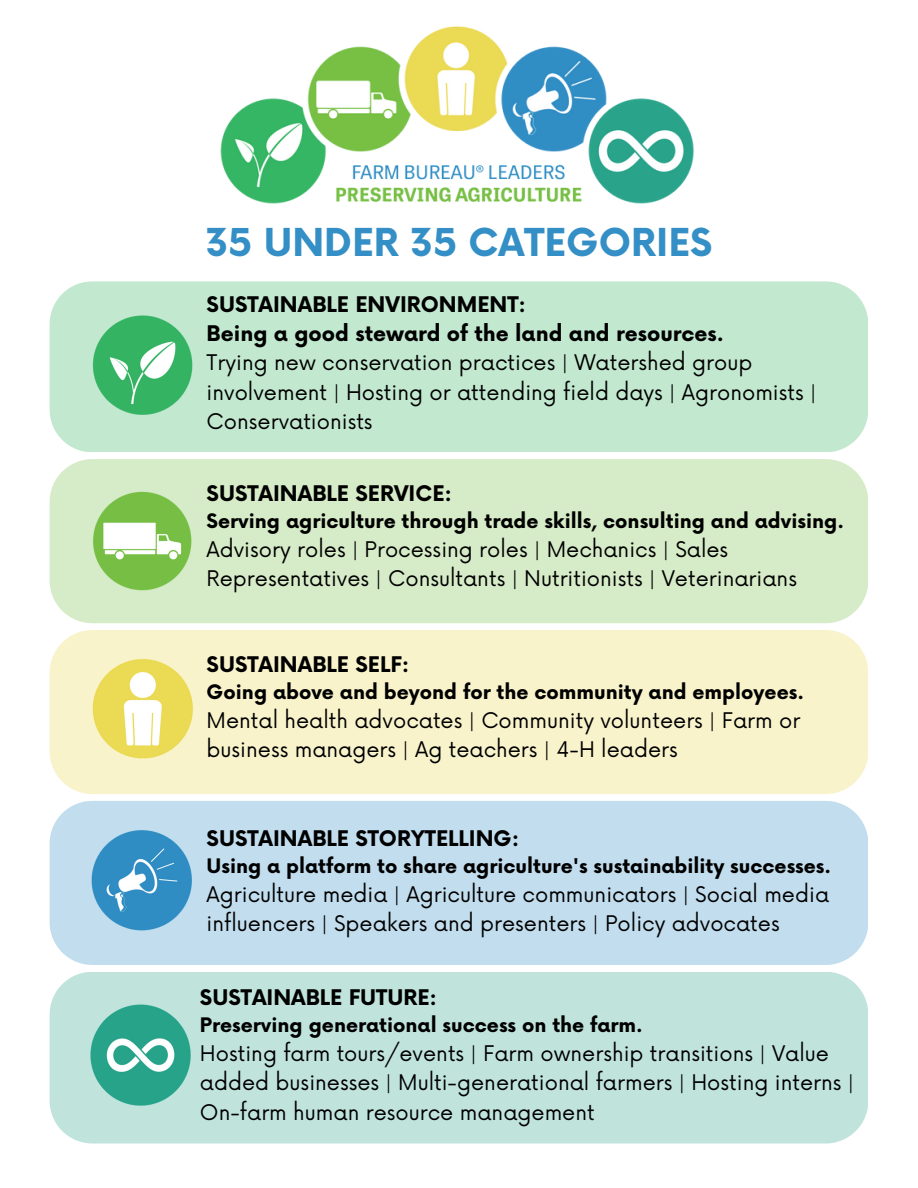
<style>
.page{position:relative;width:918px;height:1188px;background:#fff}
.page>*{position:absolute;margin:0;border:0;box-sizing:border-box;transform-origin:0 0}
.t1{font:700 37.5px "Now";color:#338fc5}
.t2{font:21px/29.2px "Now";color:#000}
.t3{font:700 21px "Now";color:#000}
.t4{font:700 19.5px "Now";color:#000}
</style>
<div class="page">
<img style="left:220px;top:26px;width:474px;height:178px">
<div style="left:50px;top:281px;width:818px;height:171px;background:#c2e8d0"></div>
<img style="left:86px;top:305px;width:121px;height:120px">
<div style="left:50px;top:459px;width:818px;height:164px;background:#d6ebc7"></div>
<img style="left:85px;top:481px;width:115px;height:114px">
<div style="left:50px;top:630px;width:818px;height:164px;background:#f9f3cc"></div>
<img style="left:85px;top:648px;width:114px;height:121px">
<div style="left:50px;top:801px;width:818px;height:164px;background:#c2dded"></div>
<img style="left:85px;top:824px;width:114px;height:112px">
<div style="left:50px;top:972px;width:818px;height:172px;background:#c0e4dc"></div>
<img style="left:85px;top:1000px;width:114px;height:113px">
<p class="t1" style="left:206px;top:222px;width:508px">35 UNDER 35 CATEGORIES</p>
<p class="t3" style="left:207px;top:293px;width:321px">SUSTAINABLE ENVIRONMENT:</p>
<p class="t3" style="left:207px;top:322px;width:519px">Being a good steward of the land and resources.</p>
<p class="t2" style="left:207px;top:349px;width:611px">Trying new conservation practices | Watershed group involvement | Hosting or attending field days | Agronomists |<br>Conservationists</p>
<p class="t3" style="left:207px;top:482px;width:247px">SUSTAINABLE SERVICE:</p>
<p class="t4" style="left:207px;top:510px;width:639px">Serving agriculture through trade skills, consulting and advising.</p>
<p class="t2" style="left:207px;top:536px;width:592px">Advisory roles | Processing roles | Mechanics | Sales<br>Representatives | Consultants | Nutritionists | Veterinarians</p>
<p class="t3" style="left:207px;top:653px;width:204px">SUSTAINABLE SELF:</p>
<p class="t4" style="left:207px;top:681px;width:599px">Going above and beyond for the community and employees.</p>
<p class="t2" style="left:207px;top:707px;width:595px">Mental health advocates | Community volunteers | Farm or business managers | Ag teachers | 4-H leaders</p>
<p class="t3" style="left:207px;top:827px;width:314px">SUSTAINABLE STORYTELLING:</p>
<p class="t4" style="left:207px;top:855px;width:626px">Using a platform to share agriculture's sustainability successes.</p>
<p class="t2" style="left:207px;top:881px;width:624px">Agriculture media | Agriculture communicators | Social media influencers | Speakers and presenters | Policy advocates</p>
<p class="t3" style="left:200px;top:986px;width:239px">SUSTAINABLE FUTURE:</p>
<p class="t4" style="left:200px;top:1014px;width:444px">Preserving generational success on the farm.</p>
<p class="t2" style="left:200px;top:1040px;width:656px">Hosting farm tours/events | Farm ownership transitions | Value added businesses | Multi-generational farmers | Hosting interns |<br>On-farm human resource management</p>
</div>
